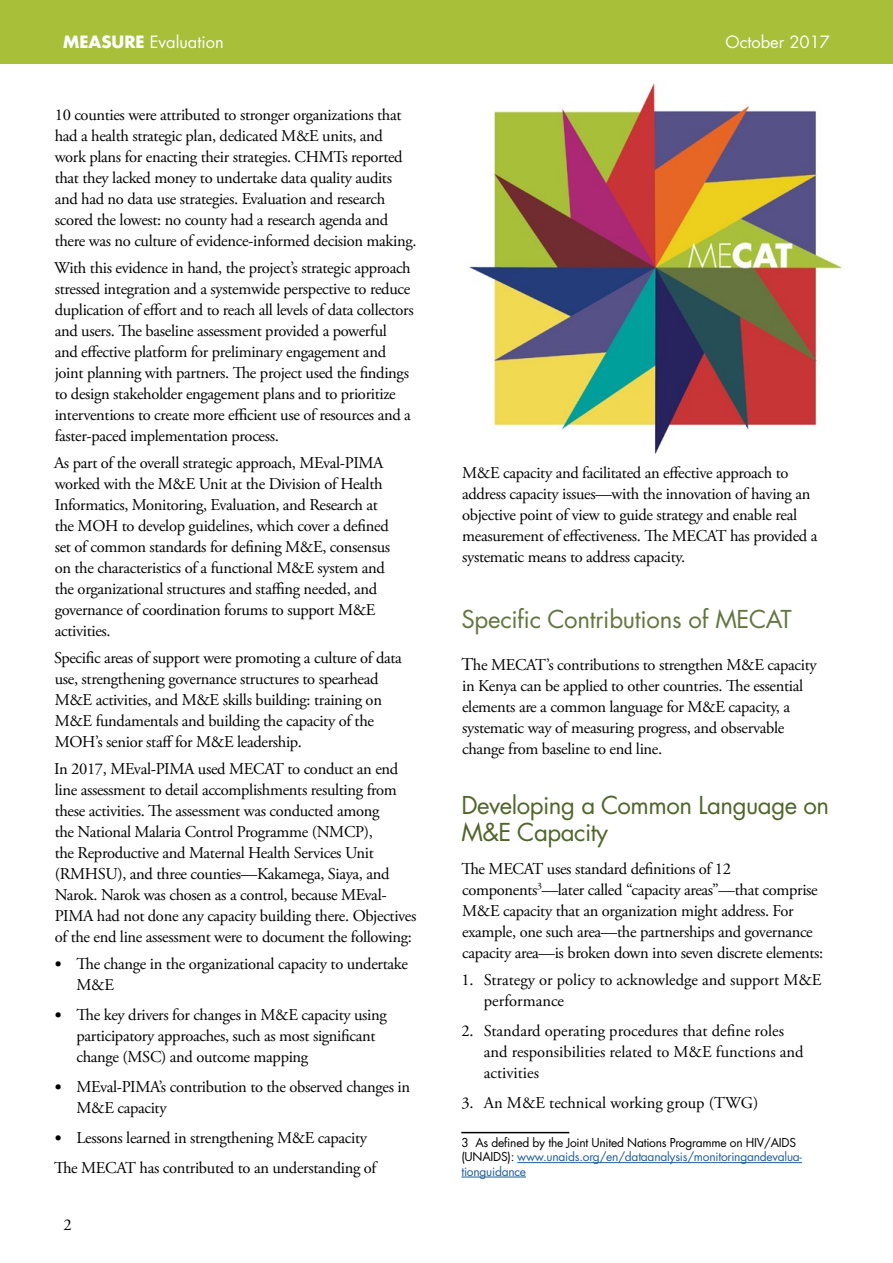
<style>
.page{position:relative;width:893px;height:1263px;background:#fff}
.page>*{position:absolute;margin:0;border:0;box-sizing:border-box;transform-origin:0 0}
.t1{font:24px/27px "Futura LT Pro";letter-spacing:-.02em;color:#4f6529}
.t2{font:24px "Futura LT Pro";letter-spacing:-.01em;color:#63763f}
.t3{font:16.5px/21px "Adobe Garamond Pro";letter-spacing:-.02em;color:#000}
.t4{font:16.5px/21px "Adobe Garamond Pro";color:#000}
.t5{font:16.5px "Futura LT Pro";color:#fff}
.t6{font:12px/14.4px "Futura LT Pro";letter-spacing:-.02em;color:#215e9e}
.s1{font-weight:700}
.s2{font-family:"Calibri"}
.s3{font-size:18px}
.s4{color:#000}
</style>
<div class="page">
<div style="left:0;top:0;width:893px;height:63px;background:#a7bf39"></div>
<hr style="left:461px;top:1132px;width:108px;height:1px;background:#000">
<hr style="left:517px;top:1162px;width:285px;height:1px;background:#215e9e">
<hr style="left:461px;top:1177px;width:65px;height:1px;background:#215e9e">
<img style="left:469px;top:83px;width:373px;height:371px">
<p class="t5" style="left:63px;top:30px;width:162px"><span class="s1">MEASURE</span> Evaluation</p>
<p class="t5" style="left:725px;top:30px;width:106px">October 2017</p>
<p class="t3" style="left:55px;top:105px;width:363px">10 counties were attributed to stronger organizations that had a health strategic plan, dedicated M&amp;E units, and work plans for enacting their strategies. CHMTs reported that they lacked money to undertake data quality audits and had no data use strategies. Evaluation and research scored the lowest: no county had a research agenda and there was no culture of evidence-informed decision making.</p>
<p class="t3" style="left:54px;top:258px;width:361px">With this evidence in hand, the project’s strategic approach stressed integration and a systemwide perspective to reduce duplication of effort and to reach all levels of data collectors and users. The baseline assessment provided a powerful<br>and effective platform for preliminary engagement and joint planning with partners. The project used the findings to design stakeholder engagement plans and to prioritize interventions to create more efficient use of resources and a faster-paced implementation process.</p>
<p class="t3" style="left:54px;top:453px;width:338px">As part of the overall strategic approach, MEval-PIMA worked with the M&amp;E Unit at the Division of Health Informatics, Monitoring, Evaluation, and Research at the MOH to develop guidelines, which cover a defined set of common standards for defining M&amp;E, consensus on the characteristics of a functional M&amp;E system and the organizational structures and staffing needed, and governance of coordination forums to support M&amp;E activities.</p>
<p class="t3" style="left:54px;top:648px;width:349px">Specific areas of support were promoting a culture of data use, strengthening governance structures to spearhead M&amp;E activities, and M&amp;E skills building: training on M&amp;E fundamentals and building the capacity of the MOH’s senior staff for M&amp;E leadership.</p>
<p class="t3" style="left:54px;top:759px;width:364px">In 2017, MEval-PIMA used MECAT to conduct an end line assessment to detail accomplishments resulting from these activities. The assessment was conducted among<br>the National Malaria Control Programme (NMCP),<br>the Reproductive and Maternal Health Services Unit (RMHSU), and three counties—Kakamega, Siaya, and Narok. Narok was chosen as a control, because MEval-PIMA had not done any capacity building there. Objectives of the end line assessment were to document the following:</p>
<p class="t3" style="left:77px;top:954px;width:333px;text-indent:-23px"><span class="s2">•</span> The change in the organizational capacity to undertake<br>M&amp;E</p>
<p class="t3" style="left:77px;top:1005px;width:312px;text-indent:-23px"><span class="s2">•</span> The key drivers for changes in M&amp;E capacity using participatory approaches, such as most significant change (MSC) and outcome mapping</p>
<p class="t3" style="left:77px;top:1077px;width:335px;text-indent:-23px"><span class="s2">•</span> MEval-PIMA’s contribution to the observed changes in<br>M&amp;E capacity</p>
<p class="t3" style="left:54px;top:1123px;width:324px;line-height:30px"><span class="s2">•</span> Lessons learned in strengthening M&amp;E capacity<br>The MECAT has contributed to an understanding of</p>
<p class="t3" style="left:63px;top:1215px;width:10px">2</p>
<p class="t3" style="left:462px;top:463px;width:357px">M&amp;E capacity and facilitated an effective approach to address capacity issues—with the innovation of having an objective point of view to guide strategy and enable real measurement of effectiveness. The MECAT has provided a systematic means to address capacity.</p>
<h1 class="t2" style="left:461px;top:602px;width:332px">Specific Contributions of MECAT</h1>
<p class="t3" style="left:461px;top:654px;width:357px"><span class="s3">T</span>he MECAT’s contributions to strengthen M&amp;E capacity in Kenya can be applied to other countries. The essential elements are a common language for M&amp;E capacity, a systematic way of measuring progress, and observable change from baseline to end line.</p>
<h1 class="t1" style="left:461px;top:791px;width:369px">Developing a Common Language on<br>M&amp;E Capacity</h1>
<p class="t3" style="left:461px;top:858px;width:363px">The MECAT uses standard definitions of 12 components<sup>3</sup>—later called “capacity areas”—that comprise M&amp;E capacity that an organization might address. For example, one such area—the partnerships and governance capacity area—is broken down into seven discrete elements:</p>
<p class="t4" style="left:484px;top:969px;width:339px;text-indent:-23px">1. Strategy or policy to acknowledge and support M&amp;E performance</p>
<p class="t4" style="left:484px;top:1020px;width:321px;text-indent:-23px">2. Standard operating procedures that define roles and responsibilities related to M&amp;E functions and activities</p>
<p class="t4" style="left:461px;top:1092px;width:298px">3. An M&amp;E technical working group (TWG)</p>
<p class="t6" style="left:461px;top:1135px;width:342px"><span class="s4">3 As defined by the Joint United Nations Programme on HIV/AIDS (UNAIDS):</span> www.unaids.org/en/dataanalysis/monitoringandevalua&shy;tionguidance</p>
</div>
